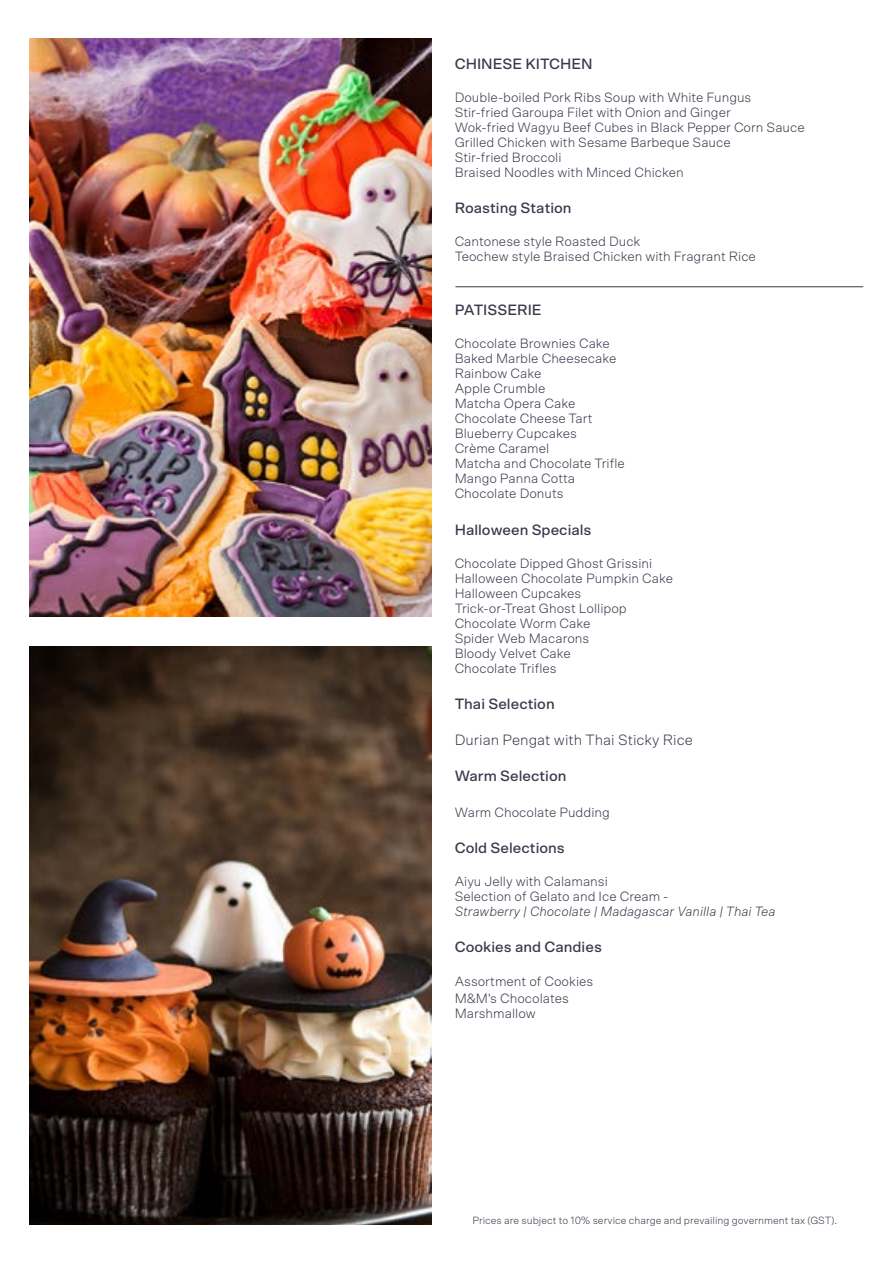
<style>
.page{position:relative;width:893px;height:1263px;background:#fff}
.page>*{position:absolute;margin:0;border:0;box-sizing:border-box;transform-origin:0 0}
.t1{font:500 15px "Scto Grotesk A";color:#3a384b}
.t2{font:300 15px "Scto Grotesk A";color:#3a384b}
.t3{font:300 13.5px/15px "Scto Grotesk A";color:#3a384b}
.t4{font:italic 300 13.5px "Scto Grotesk A";color:#3a384b}
.t5{font:300 10.5px "Scto Grotesk A";color:#3a384b}
</style>
<div class="page">
<img style="left:30px;top:38px;width:401px;height:579px">
<img style="left:30px;top:646px;width:401px;height:579px">
<hr style="left:455px;top:286px;width:408px;height:1px;background:#3a384b">
<p class="t1" style="left:455px;top:55px;width:140px">CHINESE KITCHEN</p>
<p class="t3" style="left:455px;top:90px;width:351px">Double-boiled Pork Ribs Soup with White Fungus Stir-fried Garoupa Filet with Onion and Ginger<br>Wok-fried Wagyu Beef Cubes in Black Pepper Corn Sauce Grilled Chicken with Sesame Barbeque Sauce<br>Stir-fried Broccoli<br>Braised Noodles with Minced Chicken</p>
<p class="t1" style="left:455px;top:199px;width:118px">Roasting Station</p>
<p class="t3" style="left:455px;top:234px;width:303px">Cantonese style Roasted Duck<br>Teochew style Braised Chicken with Fragrant Rice</p>
<p class="t1" style="left:455px;top:301px;width:88px">PATISSERIE</p>
<p class="t3" style="left:455px;top:336px;width:172px">Chocolate Brownies Cake<br>Baked Marble Cheesecake<br>Rainbow Cake<br>Apple Crumble<br>Matcha Opera Cake<br>Chocolate Cheese Tart<br>Blueberry Cupcakes<br>Crème Caramel<br>Matcha and Chocolate Trifle<br>Mango Panna Cotta<br>Chocolate Donuts</p>
<p class="t1" style="left:455px;top:520px;width:138px">Halloween Specials</p>
<p class="t3" style="left:455px;top:555px;width:220px">Chocolate Dipped Ghost Grissini<br>Halloween Chocolate Pumpkin Cake<br>Halloween Cupcakes<br>Trick-or-Treat Ghost Lollipop<br>Chocolate Worm Cake<br>Spider Web Macarons<br>Bloody Velvet Cake<br>Chocolate Trifles</p>
<p class="t1" style="left:455px;top:694px;width:102px">Thai Selection</p>
<p class="t2" style="left:455px;top:731px;width:240px">Durian Pengat with Thai Sticky Rice</p>
<p class="t1" style="left:455px;top:766px;width:113px">Warm Selection</p>
<p class="t3" style="left:455px;top:804px;width:157px">Warm Chocolate Pudding</p>
<p class="t1" style="left:455px;top:838px;width:112px">Cold Selections</p>
<p class="t3" style="left:455px;top:873px;width:215px">Aiyu Jelly with Calamansi<br>Selection of Gelato and Ice Cream -</p>
<p class="t4" style="left:455px;top:903px;width:322px">Strawberry | Chocolate | Madagascar Vanilla | Thai Tea</p>
<p class="t1" style="left:455px;top:937px;width:149px">Cookies and Candies</p>
<p class="t3" style="left:455px;top:973px;width:140px;line-height:16.5px">Assortment of Cookies<br>M&amp;M's Chocolates</p>
<p class="t3" style="left:455px;top:1005px;width:83px">Marshmallow</p>
<p class="t5" style="left:472px;top:1214px;width:366px">Prices are subject to 10% service charge and prevailing government tax (GST).</p>
</div>
